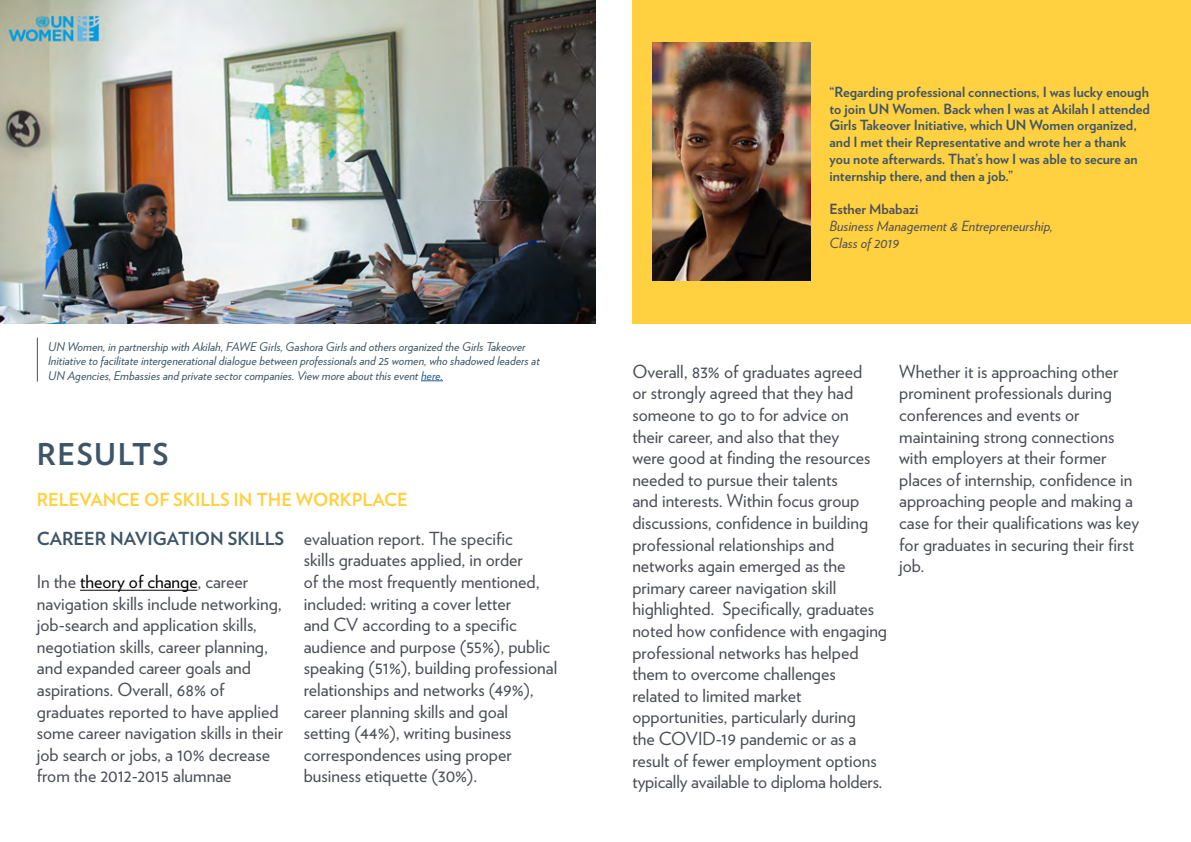
<style>
.page{position:relative;width:1191px;height:842px;background:#fff}
.page>*{position:absolute;margin:0;border:0;box-sizing:border-box;transform-origin:0 0}
.t1{font:700 30px "Verlag";letter-spacing:.05em;color:#3d5567}
.t2{font:18px/21.6px "Verlag";color:#4a4d56}
.t3{font:700 18px "Verlag";color:#ffd040}
.t4{font:700 18px "Verlag";color:#3d5567}
.t5{font:700 14px/16.8px "Verlag";color:#3d5567}
.t6{font:italic 14px/16.8px "Verlag";color:#4e4f56}
.t7{font:700 14px "Verlag";color:#4e4f56}
.t8{font:italic 12px/14.4px "Verlag";color:#3d5567}
.s1{color:#215e9e}
.s2{color:#020403}
</style>
<div class="page">
<hr style="left:80px;top:590px;width:117px;height:1px;background:#020403">
<img style="left:0;top:1px;width:595px;height:322px">
<svg style="left:421px;top:380px;width:22px;height:1px"></svg>
<hr style="left:37px;top:338px;width:1px;height:43px;background:#3d5567">
<div style="left:632px;top:0;width:559px;height:323px;background:#ffd040"></div>
<img style="left:652px;top:43px;width:158px;height:237px">
<p class="t8" style="left:48px;top:339px;width:493px">UN Women, in partnership with Akilah, FAWE Girls, Gashora Girls and others organized the Girls Takeover<br>Initiative to facilitate intergenerational dialogue between professionals and 25 women, who shadowed leaders at<br>UN Agencies, Embassies and private sector companies. View more about this event <span class="s1">here.</span></p>
<h1 class="t1" style="left:37px;top:431px;width:133px">RESULTS</h1>
<p class="t3" style="left:37px;top:485px;width:372px">RELEVANCE OF SKILLS IN THE WORKPLACE</p>
<p class="t4" style="left:37px;top:524px;width:249px">CAREER NAVIGATION SKILLS</p>
<p class="t2" style="left:37px;top:570px;width:248px">In the <span class="s2">theory of change</span>, career navigation skills include networking, job-search and application skills, negotiation skills, career planning, and expanded career goals and aspirations. Overall, 68% of graduates reported to have applied some career navigation skills in their job search or jobs, a 10% decrease from the 2012-2015 alumnae</p>
<p class="t2" style="left:304px;top:527px;width:255px">evaluation report. The specific<br>skills graduates applied, in order<br>of the most frequently mentioned, included: writing a cover letter<br>and CV according to a specific audience and purpose (55%), public speaking (51%), building professional relationships and networks (49%), career planning skills and goal setting (44%), writing business correspondences using proper business etiquette (30%).</p>
<p class="t5" style="left:829px;top:83px;width:322px">“Regarding professional connections, I was lucky enough to join UN Women. Back when I was at Akilah I attended Girls Takeover Initiative, which UN Women organized, and I met their Representative and wrote her a thank you note afterwards. That’s how I was able to secure an internship there, and then a job.”</p>
<p class="t7" style="left:829px;top:198px;width:90px">Esther Mbabazi</p>
<p class="t6" style="left:829px;top:217px;width:225px">Business Management &amp; Entrepreneurship,<br>Class of 2019</p>
<p class="t2" style="left:632px;top:360px;width:256px">Overall, 83% of graduates agreed<br>or strongly agreed that they had someone to go to for advice on<br>their career, and also that they<br>were good at finding the resources needed to pursue their talents<br>and interests. Within focus group discussions, confidence in building professional relationships and networks again emerged as the primary career navigation skill highlighted. Specifically, graduates noted how confidence with engaging professional networks has helped them to overcome challenges related to limited market opportunities, particularly during<br>the COVID-19 pandemic or as a result of fewer employment options typically available to diploma holders.</p>
<p class="t2" style="left:899px;top:360px;width:241px">Whether it is approaching other prominent professionals during conferences and events or maintaining strong connections with employers at their former places of internship, confidence in approaching people and making a case for their qualifications was key for graduates in securing their first job.</p>
</div>
